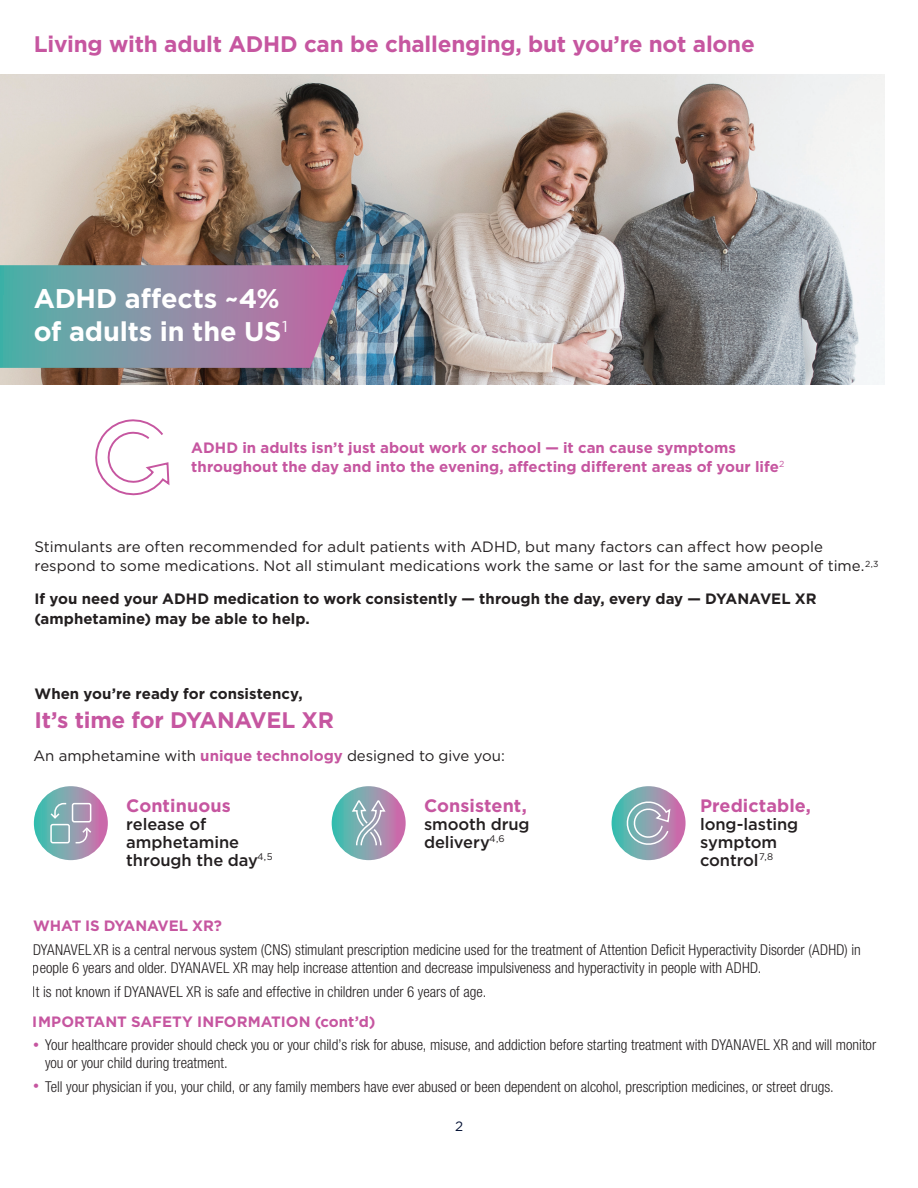
<style>
.page{position:relative;width:918px;height:1188px;background:#fff}
.page>*{position:absolute;margin:0;border:0;box-sizing:border-box;transform-origin:0 0}
.t1{font:700 27px/33px "Gotham";letter-spacing:-.005em;color:#fff}
.t2{font:700 22.5px "Gotham";letter-spacing:-.01em;color:#c656a0}
.t3{font:700 18px "Gotham";letter-spacing:.005em;color:#c656a0}
.t4{font:500 16.5px/18px "Gotham";letter-spacing:-.005em;color:#231f20}
.t5{font:300 condensed 15px/18px "Helvetica Neue LT Std";color:#231f20}
.t6{font:15px/19.5px "Gotham";color:#231f20}
.t7{font:700 15px/19.5px "Gotham";color:#c656a0}
.t8{font:700 15px/19.5px "Gotham";color:#231f20}
.t9{font:13.5px "Gotham";color:#051235}
.s1{font-weight:700;color:#c656a0}
.s2{font-size:12px;color:#c656a0}
</style>
<div class="page">
<img style="left:0;top:75px;width:884px;height:309px">
<svg style="left:0;top:265px;width:349px;height:103px;background:#868ca4"></svg>
<svg style="left:95px;top:419px;width:75px;height:77px"></svg>
<svg style="left:34px;top:786px;width:74px;height:74px;background:#8b9baf"></svg>
<svg style="left:49px;top:802px;width:44px;height:42px;background:#a0afbc"></svg>
<svg style="left:612px;top:786px;width:74px;height:74px;background:#8e9aaf"></svg>
<svg style="left:625px;top:800px;width:46px;height:47px;background:#9daebb"></svg>
<svg style="left:332px;top:786px;width:74px;height:74px;background:#8c9baf"></svg>
<svg style="left:350px;top:800px;width:37px;height:47px;background:#a1b1bd"></svg>
<h2 class="t2" style="left:34px;top:29px;width:723px">Living with adult ADHD can be challenging, but you’re not alone</h2>
<h1 class="t1" style="left:34px;top:282px;width:256px">ADHD affects ~4% of adults in the US<sup>1</sup></h1>
<p class="t7" style="left:191px;top:437px;width:595px">ADHD in adults isn’t just about work or school — it can cause symptoms throughout the day and into the evening, affecting different areas of your life<sup>2</sup></p>
<p class="t6" style="left:34px;top:537px;width:846px">Stimulants are often recommended for adult patients with ADHD, but many factors can affect how people respond to some medications. Not all stimulant medications work the same or last for the same amount of time.<sup>2,3</sup></p>
<p class="t8" style="left:34px;top:589px;width:784px">If you need your ADHD medication to work consistently — through the day, every day — DYANAVEL XR (amphetamine) may be able to help.</p>
<p class="t8" style="left:35px;top:684px;width:270px">When you’re ready for consistency,</p>
<h2 class="t2" style="left:35px;top:706px;width:301px">It’s time for DYANAVEL XR</h2>
<p class="t6" style="left:33px;top:746px;width:473px">An amphetamine with <span class="s1">unique technology</span> designed to give you:</p>
<p class="t3" style="left:126px;top:793px;width:106px">Continuous</p>
<p class="t4" style="left:126px;top:814px;width:148px">release of amphetamine through the day<sup>4,5</sup></p>
<p class="t3" style="left:424px;top:793px;width:104px">Consistent,</p>
<p class="t4" style="left:424px;top:814px;width:107px">smooth drug delivery<sup>4,6</sup></p>
<p class="t3" style="left:700px;top:793px;width:112px">Predictable,</p>
<p class="t4" style="left:700px;top:814px;width:100px">long-lasting symptom control<sup>7,8</sup></p>
<p class="t7" style="left:33px;top:916px;width:191px">WHAT IS DYANAVEL XR?</p>
<p class="t5" style="left:33px;top:941px;width:829px">DYANAVEL XR is a central nervous system (CNS) stimulant prescription medicine used for the treatment of Attention Deficit Hyperactivity Disorder (ADHD) in people 6 years and older. DYANAVEL XR may help increase attention and decrease impulsiveness and hyperactivity in people with ADHD.</p>
<p class="t5" style="left:33px;top:982px;width:455px">It is not known if DYANAVEL XR is safe and effective in children under 6 years of age.</p>
<p class="t7" style="left:33px;top:1012px;width:344px">IMPORTANT SAFETY INFORMATION (cont’d)</p>
<p class="t5" style="left:45px;top:1036px;width:833px;text-indent:-12px"><span class="s2">•</span> Your healthcare provider should check you or your child’s risk for abuse, misuse, and addiction before starting treatment with DYANAVEL XR and will monitor you or your child during treatment.</p>
<p class="t5" style="left:33px;top:1077px;width:802px"><span class="s2">•</span> Tell your physician if you, your child, or any family members have ever abused or been dependent on alcohol, prescription medicines, or street drugs.</p>
<p class="t9" style="left:455px;top:1118px;width:10px">2</p>
</div>
